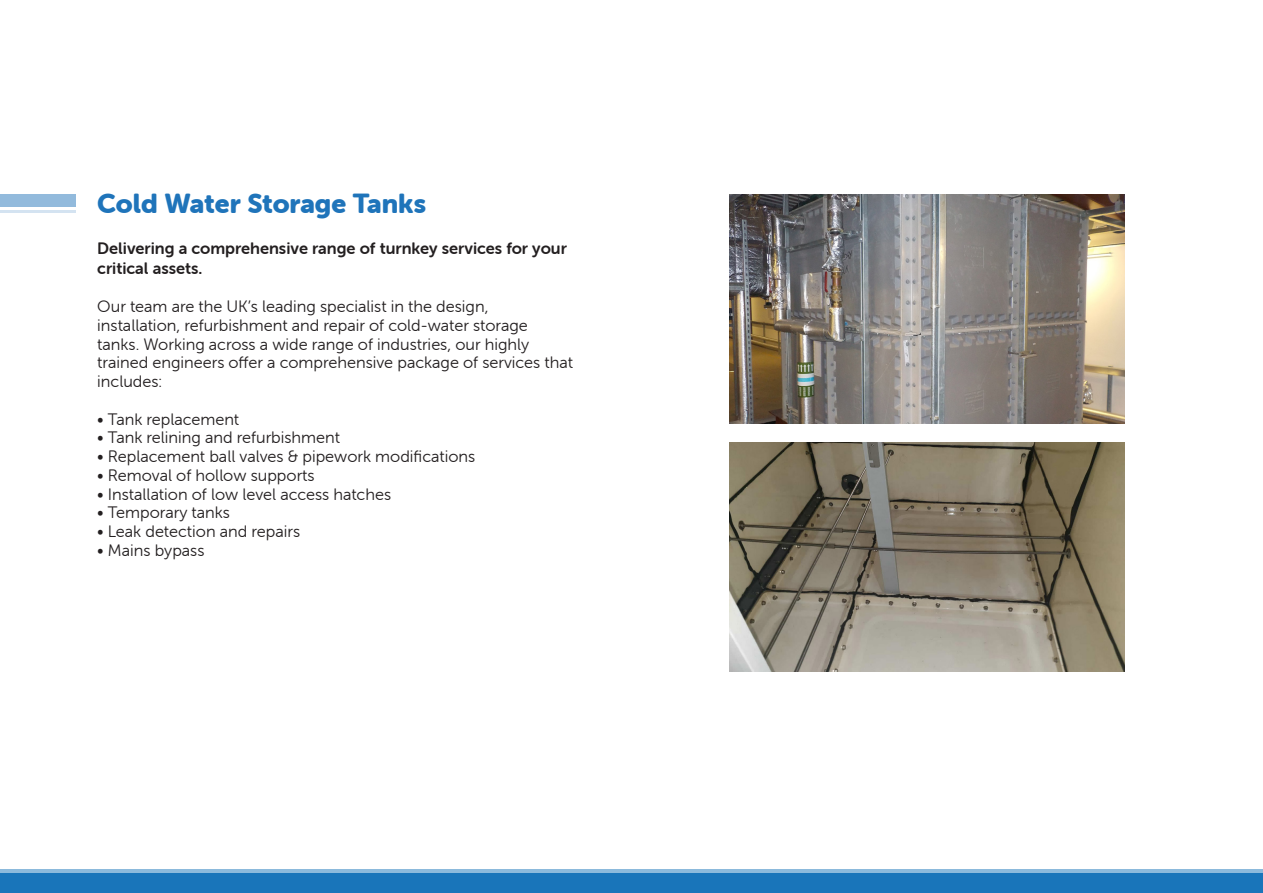
<style>
.page{position:relative;width:1263px;height:893px;background:#fff}
.page>*{position:absolute;margin:0;border:0;box-sizing:border-box;transform-origin:0 0}
.t1{font:27px "Museo Sans Rounded 900";color:#1f74ba}
.t2{font:16.5px/18.8px "Museo Sans Rounded 300";color:#231f20}
.t3{font:16.5px/19.5px "Museo Sans Rounded 700";color:#231f20}
</style>
<div class="page">
<div style="left:0;top:194px;width:76px;height:13px;background:#92badc"></div>
<hr style="left:0;top:211px;width:76px;height:2px;background:#2675ba">
<div style="left:0;top:873px;width:1263px;height:20px;background:#1975ba"></div>
<hr style="left:0;top:869px;width:1263px;height:4px;background:#8cbadc">
<img style="left:729px;top:194px;width:395px;height:229px">
<img style="left:729px;top:442px;width:395px;height:229px">
<p class="t1" style="left:97px;top:188px;width:330px">Cold Water Storage Tanks</p>
<p class="t3" style="left:97px;top:239px;width:471px">Delivering a comprehensive range of turnkey services for your critical assets.</p>
<p class="t2" style="left:97px;top:297px;width:477px">Our team are the UK’s leading specialist in the design, installation, refurbishment and repair of cold-water storage tanks. Working across a wide range of industries, our highly trained engineers offer a comprehensive package of services that includes:</p>
<p class="t2" style="left:97px;top:410px;width:143px">• Tank replacement</p>
<p class="t2" style="left:97px;top:428px;width:244px">• Tank relining and refurbishment</p>
<p class="t2" style="left:97px;top:447px;width:379px">• Replacement ball valves &amp; pipework modifications</p>
<p class="t2" style="left:97px;top:466px;width:219px">• Removal of hollow supports</p>
<p class="t2" style="left:97px;top:485px;width:295px">• Installation of low level access hatches</p>
<p class="t2" style="left:97px;top:503px;width:134px">• Temporary tanks</p>
<p class="t2" style="left:97px;top:522px;width:204px">• Leak detection and repairs</p>
<p class="t2" style="left:97px;top:541px;width:109px">• Mains bypass</p>
</div>
